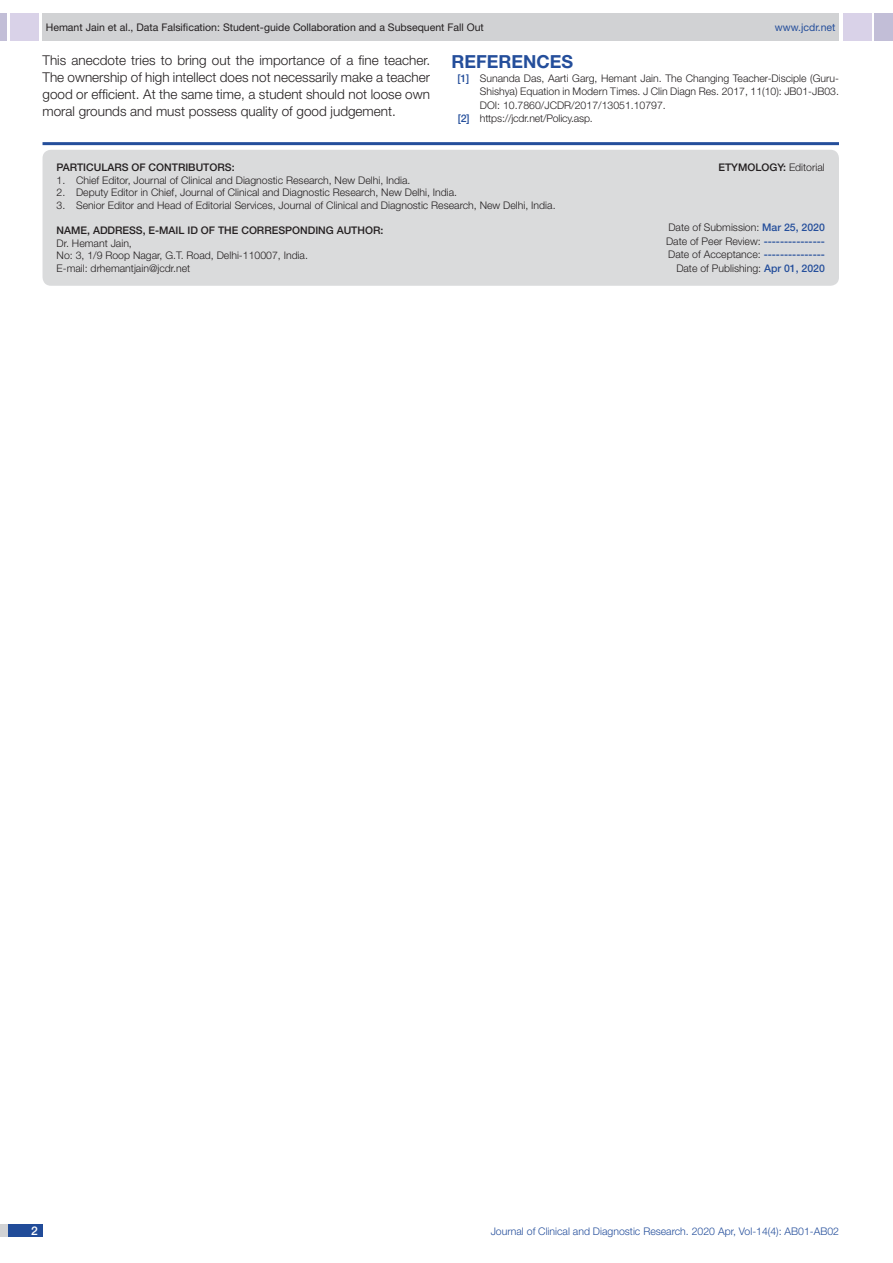
<style>
.page{position:relative;width:893px;height:1263px;background:#fff}
.page>*{position:absolute;margin:0;border:0;box-sizing:border-box;transform-origin:0 0}
.Heading{font:700 18px "Helvetica Neue";color:#244e9b}
.Body_text{font:300 13.5px/17.2px "Helvetica Neue";color:#231f20;text-align:justify}
.t1{font:500 12px "Helvetica Neue";color:#fff}
.Partic_Contri_Txt{font:300 10.5px "Helvetica Neue";color:#231f20}
.t2{font:10.5px "Helvetica Neue";color:#231f20}
.Partic_Contri_Head{font:500 10.5px "Helvetica Neue";color:#231f20}
.t3{font:300 10.5px "Helvetica Neue";color:#244e9b}
.t4{font:10.5px "Helvetica Neue";color:#244e9b}
.Partic_Contri_Head-2{font:300 10.5px "Helvetica Neue";color:#231f20}
.s1{font-weight:500;color:#244e9b}
.s2{font-weight:500}
</style>
<div class="page">
<div style="left:0;top:13px;width:7px;height:28px;background:#c2bed7"></div>
<div style="left:10px;top:13px;width:29px;height:28px;background:#d9d2e8"></div>
<div style="left:43px;top:13px;width:796px;height:28px;background:#d1d2d4"></div>
<div style="left:875px;top:13px;width:18px;height:28px;background:#c2bed7"></div>
<div style="left:843px;top:13px;width:29px;height:28px;background:#d9d2e8"></div>
<div style="left:0;top:1224px;width:43px;height:13px;background:#d1d2d4"></div>
<div style="left:8px;top:1224px;width:35px;height:13px;background:#214c99"></div>
<hr style="left:43px;top:142px;width:796px;height:3px;background:#244e9b">
<div style="left:43px;top:150px;width:796px;height:136px;background:#dadbdc;border-radius:9px"></div>
<p class="t2" style="left:46px;top:21px;width:439px">Hemant Jain et al., Data Falsification: Student-guide Collaboration and a Subsequent Fall Out</p>
<p class="t4" style="left:775px;top:21px;width:62px">www.jcdr.net</p>
<p class="Body_text" style="left:43px;top:51px;width:389px">This anecdote tries to bring out the importance of a fine teacher.<br>The ownership of high intellect does not necessarily make a teacher good or efficient. At the same time, a student should not loose own moral grounds and must possess quality of good judgement.</p>
<p class="Heading" style="left:451px;top:51px;width:123px">REFERENCES</p>
<p class="Partic_Contri_Txt" style="left:457px;top:71px;width:383px"><span class="s1">[1]</span> Sunanda Das, Aarti Garg, Hemant Jain. The Changing Teacher-Disciple (Guru-</p>
<p class="Partic_Contri_Txt" style="left:480px;top:85px;width:361px">Shishya) Equation in Modern Times. J Clin Diagn Res. 2017, 11(10): JB01-JB03.</p>
<p class="Partic_Contri_Txt" style="left:480px;top:98px;width:187px">DOI: 10.7860/JCDR/2017/13051.10797.</p>
<p class="Partic_Contri_Txt" style="left:458px;top:112px;width:137px"><span class="s1">[2]</span> https://jcdr.net/Policy.asp.</p>
<p class="Partic_Contri_Head" style="left:57px;top:161px;width:115px">PARTI CULARS OF CONTRI</p>
<p class="Partic_Contri_Head" style="left:188px;top:161px;width:48px">BUTORS:</p>
<p class="Partic_Contri_Txt" style="left:57px;top:174px;width:355px">1. Chief Editor, Journal of Clinical and Diagnostic Research, New Delhi, India.</p>
<p class="Partic_Contri_Txt" style="left:57px;top:186px;width:402px">2. Deputy Editor in Chief, Journal of Clinical and Diagnostic Research, New Delhi, India.</p>
<p class="Partic_Contri_Txt" style="left:57px;top:199px;width:500px">3. Senior Editor and Head of Editorial Services, Journal of Clinical and Diagnostic Research, New Delhi, India.</p>
<p class="Partic_Contri_Head" style="left:57px;top:224px;width:328px">NAME, ADDRESS, E-MAIL ID OF THE CORRESPONDING AUTHOR:</p>
<p class="Partic_Contri_Txt" style="left:57px;top:236px;width:77px">Dr. Hemant Jain,</p>
<p class="Partic_Contri_Txt" style="left:57px;top:249px;width:253px">No: 3, 1/9 Roop Nagar, G.T. Road, Delhi-110007, India.</p>
<p class="Partic_Contri_Txt" style="left:57px;top:262px;width:135px">E-mail: drhemantjain@jcdr.net</p>
<p class="Partic_Contri_Head" style="left:718px;top:161px;width:38px">Etymolog</p>
<p class="Partic_Contri_Head-2" style="left:777px;top:161px;width:49px"><span class="s2">y:</span> Editorial</p>
<p class="Partic_Contri_Txt" style="left:668px;top:221px;width:158px">Date of Submission: <span class="s1">Mar 25, 2020</span></p>
<p class="Partic_Contri_Txt" style="left:666px;top:234px;width:160px">Date of Peer Review: <span class="s1">---------------</span></p>
<p class="Partic_Contri_Txt" style="left:668px;top:248px;width:158px">Date of Acceptance: <span class="s1">---------------</span></p>
<p class="Partic_Contri_Txt" style="left:676px;top:261px;width:150px">Date of Publishing: <span class="s1">Apr 01, 2020</span></p>
<p class="t1" style="left:31px;top:1223px;width:8px">2</p>
<p class="t3" style="left:491px;top:1225px;width:350px">Journal of Clinical and Diagnostic Research. 2020 Apr, Vol-14(4): AB01-AB02</p>
</div>
